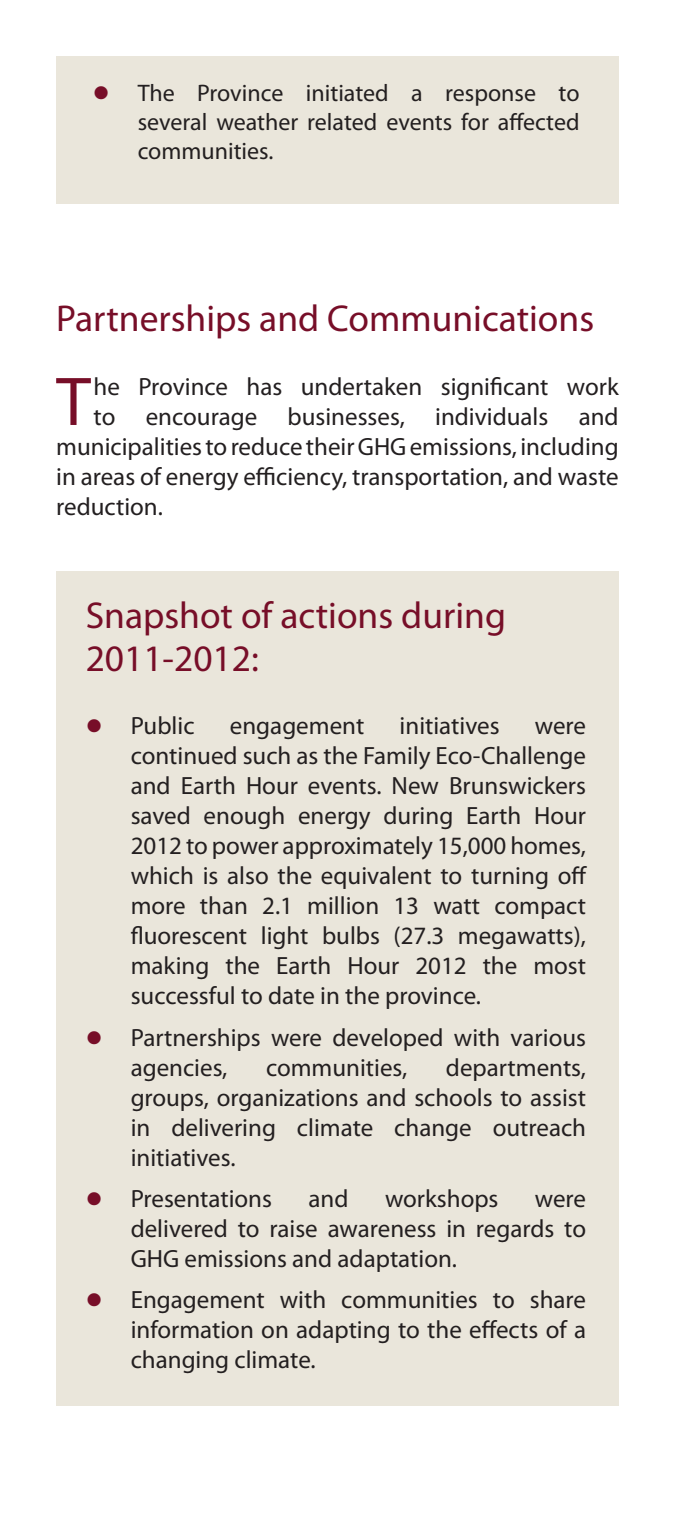
<style>
.page{position:relative;width:675px;height:1530px;background:#fff}
.page>*{position:absolute;margin:0;border:0;box-sizing:border-box;transform-origin:0 0}
.t1{font:69.5px "Myriad Pro";color:#770e28}
.t2{font:37.5px/42.5px "Myriad Pro";color:#770e28}
.t3{font:25px/30px "Myriad Pro";color:#231f20;text-align:justify}
.t4{font:24px/28.8px "Myriad Pro";color:#231f20;text-align:justify}
</style>
<div class="page">
<div style="left:56px;top:571px;width:563px;height:835px;background:#eae6db"></div>
<div style="left:56px;top:56px;width:563px;height:147px;background:#eae6db"></div>
<p class="t4" style="left:138px;top:79px;width:443px">The Province initiated a response to several weather related events for affected communities.</p>
<h2 class="t2" style="left:56px;top:297px;width:539px">Partnerships and Communications</h2>
<h1 class="t1" style="left:56px;top:359px;width:36px">T</h1>
<p class="t3" style="left:94px;top:371px;width:527px">he Province has undertaken significant work</p>
<p class="t3" style="left:94px;top:401px;width:527px">to encourage businesses, individuals and</p>
<p class="t3" style="left:56px;top:431px;width:564px">municipalities to reduce their GHG emissions, including</p>
<p class="t3" style="left:56px;top:461px;width:564px">in areas of energy efficiency, transportation, and waste</p>
<p class="t3" style="left:56px;top:491px;width:108px">reduction.</p>
<h2 class="t2" style="left:86px;top:594px;width:422px">Snapshot of actions during<br>2011-2012:</h2>
<p class="t3" style="left:131px;top:711px;width:65px">Public</p>
<p class="t3" style="left:230px;top:711px;width:136px">engagement</p>
<p class="t3" style="left:400px;top:711px;width:101px">initiatives</p>
<p class="t3" style="left:131px;top:711px;width:458px;text-indent:404px">were continued such as the Family Eco-Challenge and Earth Hour events. New Brunswickers saved enough energy during Earth Hour 2012 to power approximately 15,000 homes, which is also the equivalent to turning off more than 2.1 million 13 watt compact fluorescent light bulbs (27.3 megawatts), making the Earth Hour 2012 the most successful to date in the province.</p>
<p class="t3" style="left:131px;top:1022px;width:457px">Partnerships were developed with various agencies,</p>
<p class="t3" style="left:131px;top:1052px;width:457px;text-indent:315px">departments, groups, organizations and schools to assist in delivering climate change outreach initiatives.</p>
<p class="t3" style="left:131px;top:1183px;width:143px">Presentations</p>
<p class="t3" style="left:309px;top:1183px;width:42px">and</p>
<p class="t3" style="left:385px;top:1183px;width:115px">workshops</p>
<p class="t3" style="left:266px;top:1052px;width:143px">communities,</p>
<p class="t3" style="left:131px;top:1183px;width:457px;text-indent:404px">were delivered to raise awareness in regards to GHG emissions and adaptation.</p>
<p class="t3" style="left:131px;top:1284px;width:457px">Engagement with communities to share information on adapting to the effects of a changing climate.</p>
</div>
